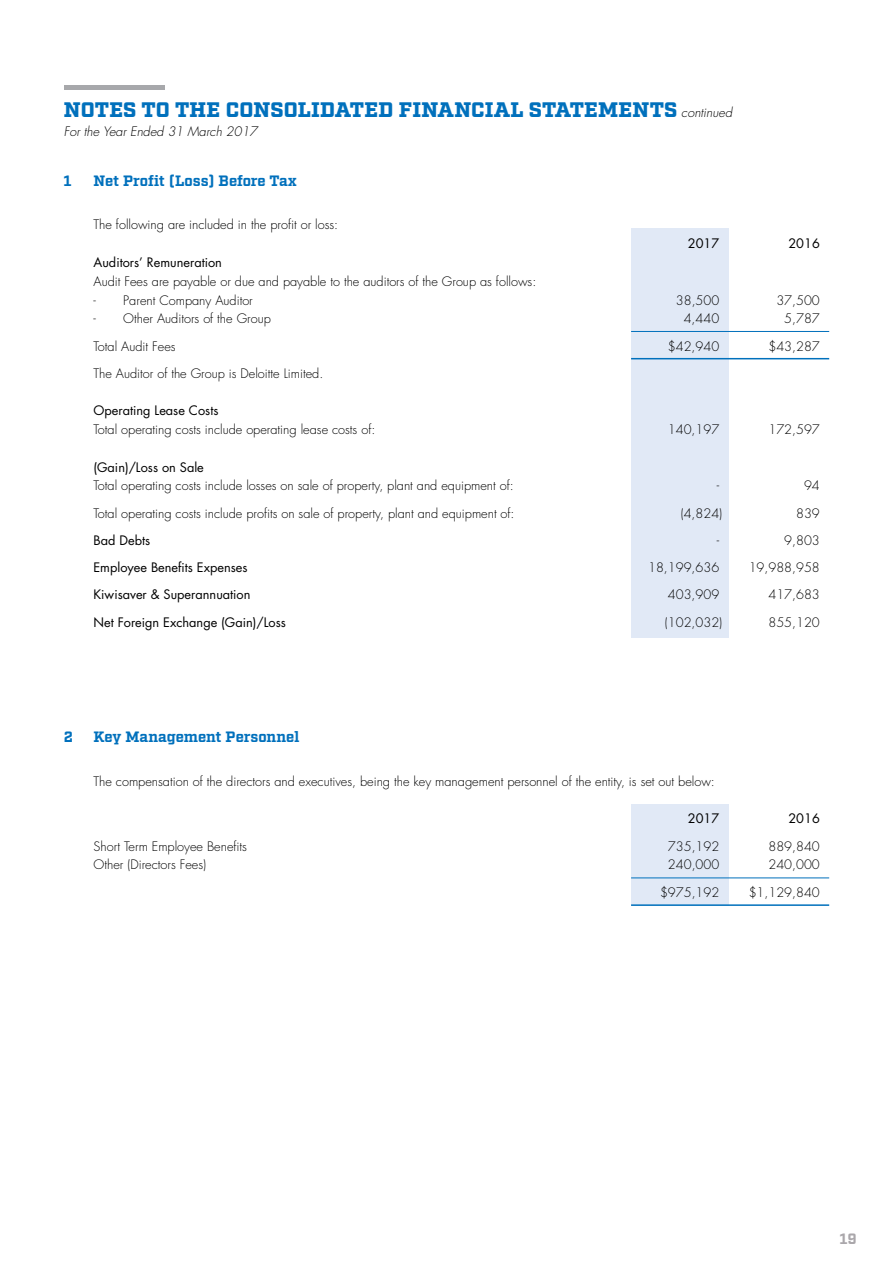
<style>
.page{position:relative;width:893px;height:1263px;background:#fff}
.page>*{position:absolute;margin:0;border:0;box-sizing:border-box;transform-origin:0 0}
.t1{font:900 21px "Factoria";letter-spacing:.01em;color:#0070bc}
.t2{font:700 15px "Factoria";letter-spacing:-.01em;color:#0070bc}
.t3{font:700 15px "Factoria";color:#aaa7ab}
.t4{font:300 12.75px "Futura";color:#000}
.t5{font:12.75px "Futura";color:#000}
.t6{font:italic 300 12.75px "Futura";color:#000}
.s1{font-family:"Futura";font-weight:300;font-style:italic;font-size:12.75px;color:#000}
</style>
<div class="page">
<hr style="left:64px;top:85px;width:100px;height:4px;background:#a7a8ab">
<div style="left:631px;top:229px;width:98px;height:409px;background:#e1e9f6"></div>
<hr style="left:631px;top:331px;width:198px;height:1px;background:#0070bc">
<hr style="left:631px;top:358px;width:198px;height:1px;background:#0070bc">
<div style="left:631px;top:805px;width:98px;height:101px;background:#e1e9f6"></div>
<hr style="left:631px;top:878px;width:198px;height:1px;background:#0070bc">
<hr style="left:631px;top:904px;width:198px;height:2px;background:#0070bc">
<h1 class="t1" style="left:64px;top:98px;width:670px">NOTES TO THE CONSOLIDATED FINANCIAL STATEMENTS <span class="s1">continued</span></h1>
<p class="t6" style="left:64px;top:123px;width:195px">For the Year Ended 31 March 2017</p>
<p class="t2" style="left:64px;top:171px;width:9px">1</p>
<p class="t2" style="left:94px;top:171px;width:205px">Net Profit (Loss) Before Tax</p>
<p class="t4" style="left:94px;top:217px;width:246px">The following are included in the profit or loss:</p>
<p class="t5" style="left:688px;top:235px;width:33px">2017</p>
<p class="t5" style="left:788px;top:235px;width:33px">2016</p>
<p class="t5" style="left:94px;top:254px;width:130px">Auditors’ Remuneration</p>
<p class="t4" style="left:94px;top:273px;width:444px">Audit Fees are payable or due and payable to the auditors of the Group as follows:</p>
<p class="t4" style="left:94px;top:292px;width:161px">- Parent Company Auditor</p>
<p class="t4" style="left:676px;top:292px;width:45px">38,500</p>
<p class="t4" style="left:776px;top:292px;width:45px">37,500</p>
<p class="t4" style="left:94px;top:310px;width:179px">- Other Auditors of the Group</p>
<p class="t4" style="left:684px;top:310px;width:37px">4,440</p>
<p class="t4" style="left:784px;top:310px;width:37px">5,787</p>
<p class="t4" style="left:94px;top:338px;width:84px">Total Audit Fees</p>
<p class="t4" style="left:668px;top:338px;width:53px">$42,940</p>
<p class="t4" style="left:768px;top:338px;width:53px">$43,287</p>
<p class="t4" style="left:94px;top:365px;width:231px">The Auditor of the Group is Deloitte Limited.</p>
<p class="t5" style="left:94px;top:402px;width:126px">Operating Lease Costs</p>
<p class="t4" style="left:94px;top:421px;width:283px">Total operating costs include operating lease costs of:</p>
<p class="t4" style="left:668px;top:421px;width:53px">140,197</p>
<p class="t4" style="left:768px;top:421px;width:53px">172,597</p>
<p class="t5" style="left:94px;top:458px;width:112px">(Gain)/Loss on Sale</p>
<p class="t4" style="left:94px;top:477px;width:422px">Total operating costs include losses on sale of property, plant and equipment of:</p>
<p class="t4" style="left:717px;top:477px;width:4px">-</p>
<p class="t4" style="left:804px;top:477px;width:17px">94</p>
<p class="t4" style="left:94px;top:505px;width:423px">Total operating costs include profits on sale of property, plant and equipment of:</p>
<p class="t4" style="left:681px;top:505px;width:43px">(4,824)</p>
<p class="t4" style="left:796px;top:505px;width:25px">839</p>
<p class="t5" style="left:94px;top:531px;width:58px">Bad Debts</p>
<p class="t4" style="left:717px;top:532px;width:4px">-</p>
<p class="t4" style="left:784px;top:532px;width:37px">9,803</p>
<p class="t5" style="left:94px;top:559px;width:156px">Employee Benefits Expenses</p>
<p class="t4" style="left:648px;top:559px;width:73px">18,199,636</p>
<p class="t4" style="left:749px;top:559px;width:73px">19,988,958</p>
<p class="t5" style="left:94px;top:586px;width:159px">Kiwisaver &amp; Superannuation</p>
<p class="t4" style="left:668px;top:586px;width:53px">403,909</p>
<p class="t4" style="left:768px;top:586px;width:53px">417,683</p>
<p class="t5" style="left:94px;top:613px;width:194px">Net Foreign Exchange (Gain)/Loss</p>
<p class="t4" style="left:665px;top:614px;width:59px">(102,032)</p>
<p class="t4" style="left:768px;top:614px;width:53px">855,120</p>
<p class="t2" style="left:64px;top:728px;width:11px">2</p>
<p class="t2" style="left:94px;top:728px;width:208px">Key Management Personnel</p>
<p class="t4" style="left:94px;top:773px;width:623px">The compensation of the directors and executives, being the key management personnel of the entity, is set out below:</p>
<p class="t5" style="left:688px;top:810px;width:33px">2017</p>
<p class="t5" style="left:788px;top:810px;width:33px">2016</p>
<p class="t4" style="left:94px;top:838px;width:155px">Short Term Employee Benefits</p>
<p class="t4" style="left:668px;top:838px;width:53px">735,192</p>
<p class="t4" style="left:768px;top:838px;width:53px">889,840</p>
<p class="t4" style="left:94px;top:857px;width:114px">Other (Directors Fees)</p>
<p class="t4" style="left:668px;top:857px;width:53px">240,000</p>
<p class="t4" style="left:768px;top:857px;width:53px">240,000</p>
<p class="t4" style="left:660px;top:884px;width:61px">$975,192</p>
<p class="t4" style="left:749px;top:884px;width:73px">$1,129,840</p>
<p class="t3" style="left:840px;top:1229px;width:18px">19</p>
</div>
